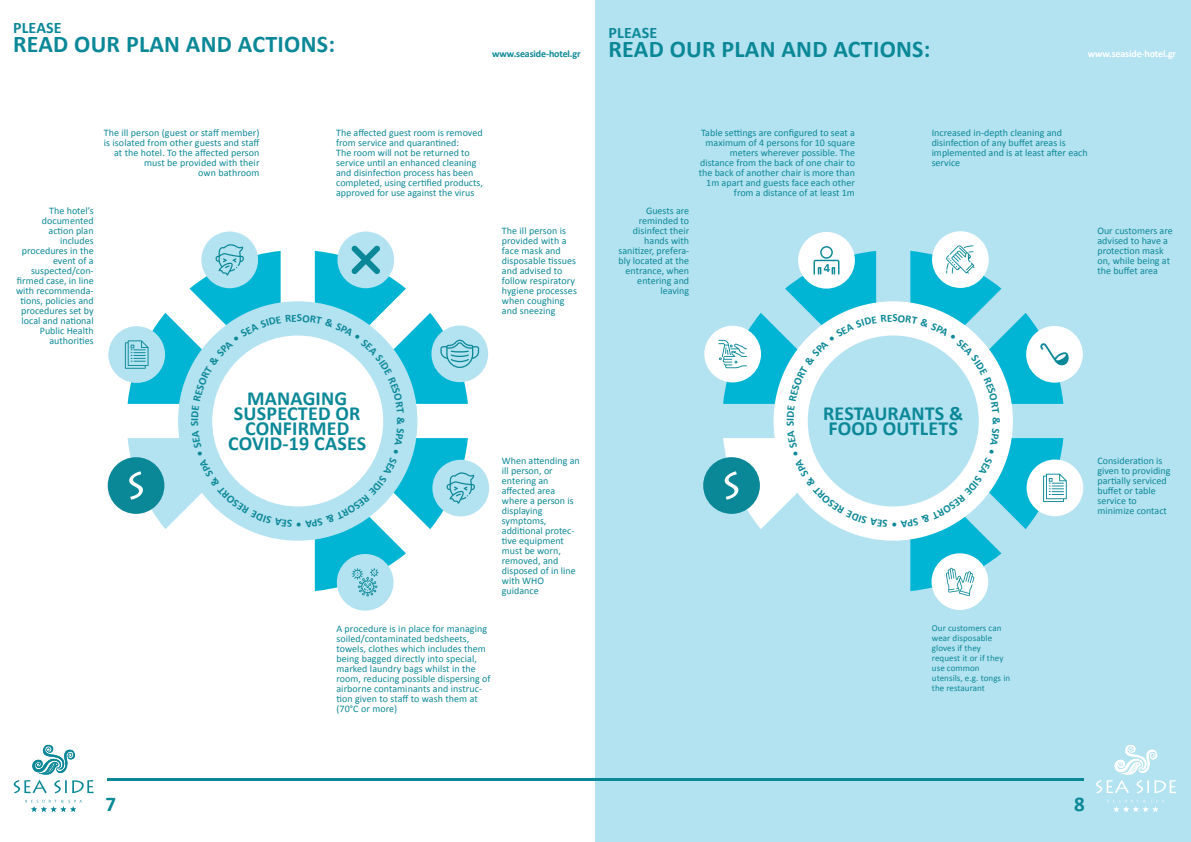
<style>
.page{position:relative;width:1191px;height:842px;background:#fff}
.page>*{position:absolute;margin:0;border:0;box-sizing:border-box;transform-origin:0 0}
.t1{font:700 24px "Calibri";letter-spacing:.01em;color:#0b8897}
.t2{font:700 21px "Calibri";color:#0b8897}
.t3{font:700 20px/15px "Calibri";letter-spacing:.01em;color:#0b8897}
.t4{font:700 16px "Calibri";letter-spacing:.01em;color:#0b8897}
.t5{font:700 11px "Calibri";color:#0b8897}
.t6{font:10px/10px "Calibri";color:#0b8897}
.t7{font:700 10px "Calibri";letter-spacing:-.015em;color:#fff}
.t8{font:700 10px "Calibri";letter-spacing:-.015em;color:#0b8897}
.t9{font:9px/10px "Calibri";letter-spacing:.01em;color:#0b8897}
</style>
<div class="page">
<div style="left:595px;top:0;width:596px;height:842px;background:#b3e2f1"></div>
<div style="left:932px;top:231px;width:56px;height:57px;background:#fff;border-radius:50%"></div>
<div style="left:704px;top:326px;width:57px;height:56px;background:#fff;border-radius:50%"></div>
<div style="left:703px;top:457px;width:57px;height:57px;background:#0b8897;border-radius:50%"></div>
<div style="left:108px;top:457px;width:56px;height:57px;background:#0b8897;border-radius:50%"></div>
<div style="left:337px;top:232px;width:57px;height:56px;background:#b3e2f1;border-radius:50%"></div>
<div style="left:201px;top:232px;width:57px;height:56px;background:#b3e2f1;border-radius:50%"></div>
<div style="left:432px;top:460px;width:57px;height:56px;background:#b3e2f1;border-radius:50%"></div>
<div style="left:108px;top:326px;width:57px;height:57px;background:#b3e2f1;border-radius:50%"></div>
<div style="left:1026px;top:459px;width:57px;height:57px;background:#fff;border-radius:50%"></div>
<div style="left:431px;top:325px;width:57px;height:57px;background:#b3e2f1;border-radius:50%"></div>
<div style="left:337px;top:554px;width:56px;height:57px;background:#b3e2f1;border-radius:50%"></div>
<div style="left:798px;top:232px;width:57px;height:57px;background:#fff;border-radius:50%"></div>
<div style="left:1026px;top:326px;width:56px;height:57px;background:#fff;border-radius:50%"></div>
<svg style="left:25px;top:800px;width:57px;height:12px"></svg>
<svg style="left:14px;top:744px;width:80px;height:49px"></svg>
<svg style="left:1107px;top:800px;width:57px;height:12px"></svg>
<svg style="left:1096px;top:744px;width:79px;height:49px"></svg>
<hr style="left:107px;top:778px;width:976px;height:2px;background:#0b8897">
<div style="left:931px;top:553px;width:57px;height:57px;background:#fff;border-radius:50%"></div>
<svg style="left:125px;top:244px;width:354px;height:352px"></svg>
<svg style="left:718px;top:245px;width:351px;height:351px"></svg>
<h3 class="t4" style="left:13px;top:18px;width:50px">PLEASE</h3>
<h1 class="t1" style="left:13px;top:29px;width:323px">READ OUR PLAN AND ACTIONS:</h1>
<p class="t8" style="left:492px;top:47px;width:90px">www.seaside-hotel.gr</p>
<p class="t6" style="left:104px;top:127px;width:157px;text-align:right">The ill person (guest or staff member) is isolated from other guests and staff at the hotel. To the affected person must be provided with their<br>own bathroom</p>
<p class="t6" style="left:16px;top:205px;width:79px;text-align:right">The hotel’s documented action plan includes procedures in the event of a suspected/con&shy;firmed case, in line with recommenda&shy;tions, policies and procedures set by local and national<br>Public Health authorities</p>
<p class="t6" style="left:336px;top:127px;width:148px">The affected guest room is removed from service and quarantined:<br>The room will not be returned to service until an enhanced cleaning and disinfection process has been completed, using certified products, approved for use against the virus</p>
<h3 class="t3" style="left:228px;top:390px;width:140px;text-align:center">MANAGING<br>SUSPECTED OR<br>CONFIRMED<br>COVID-19 CASES</h3>
<p class="t5" style="left:408px;top:417px;width:9px;rotate:90deg">&amp;</p>
<p class="t6" style="left:502px;top:225px;width:76px">The ill person is provided with a face mask and disposable tissues and advised to follow respiratory hygiene processes when coughing and sneezing</p>
<p class="t6" style="left:502px;top:455px;width:79px">When attending an ill person, or entering an affected area where a person is displaying symptoms, additional protec&shy;tive equipment must be worn, removed, and disposed of in line with WHO guidance</p>
<p class="t6" style="left:336px;top:623px;width:156px">A procedure is in place for managing soiled/contaminated bedsheets, towels, clothes which includes them being bagged directly into special, marked laundry bags whilst in the room, reducing possible dispersing of airborne contaminants and instruc&shy;tion given to staff to wash them at (70°C or more)</p>
<h3 class="t4" style="left:608px;top:23px;width:50px">PLEASE</h3>
<h1 class="t1" style="left:608px;top:34px;width:323px">READ OUR PLAN AND ACTIONS:</h1>
<p class="t7" style="left:1087px;top:47px;width:90px">www.seaside-hotel.gr</p>
<p class="t6" style="left:618px;top:205px;width:72px;text-align:right">Guests are reminded to disinfect their hands with sanitizer, prefera&shy;bly located at the entrance, when entering and leaving</p>
<p class="t6" style="left:699px;top:127px;width:158px;text-align:right">Table settings are configured to seat a maximum of 4 persons for 10 square meters wherever possible. The distance from the back of one chair to the back of another chair is more than 1m apart and guests face each other from a distance of at least 1m</p>
<p class="t6" style="left:931px;top:127px;width:157px">Increased in-depth cleaning and disinfection of any buffet areas is implemented and is at least after each service</p>
<p class="t6" style="left:1097px;top:225px;width:77px">Our customers are advised to have a protection mask on, while being at the buffet area</p>
<h3 class="t3" style="left:823px;top:405px;width:142px">RESTAURANTS &amp;<br>FOOD OUTLETS</h3>
<p class="t5" style="left:1003px;top:417px;width:9px;rotate:90deg">&amp;</p>
<p class="t6" style="left:1097px;top:455px;width:75px">Consideration is given to providing partially serviced buffet or table service to minimize contact</p>
<p class="t9" style="left:932px;top:623px;width:80px">Our customers can wear disposable gloves if they request it or if they use common utensils, e.g. tongs in the restaurant</p>
<h2 class="t2" style="left:105px;top:791px;width:12px">7</h2>
<h2 class="t2" style="left:1074px;top:791px;width:12px">8</h2>
</div>
